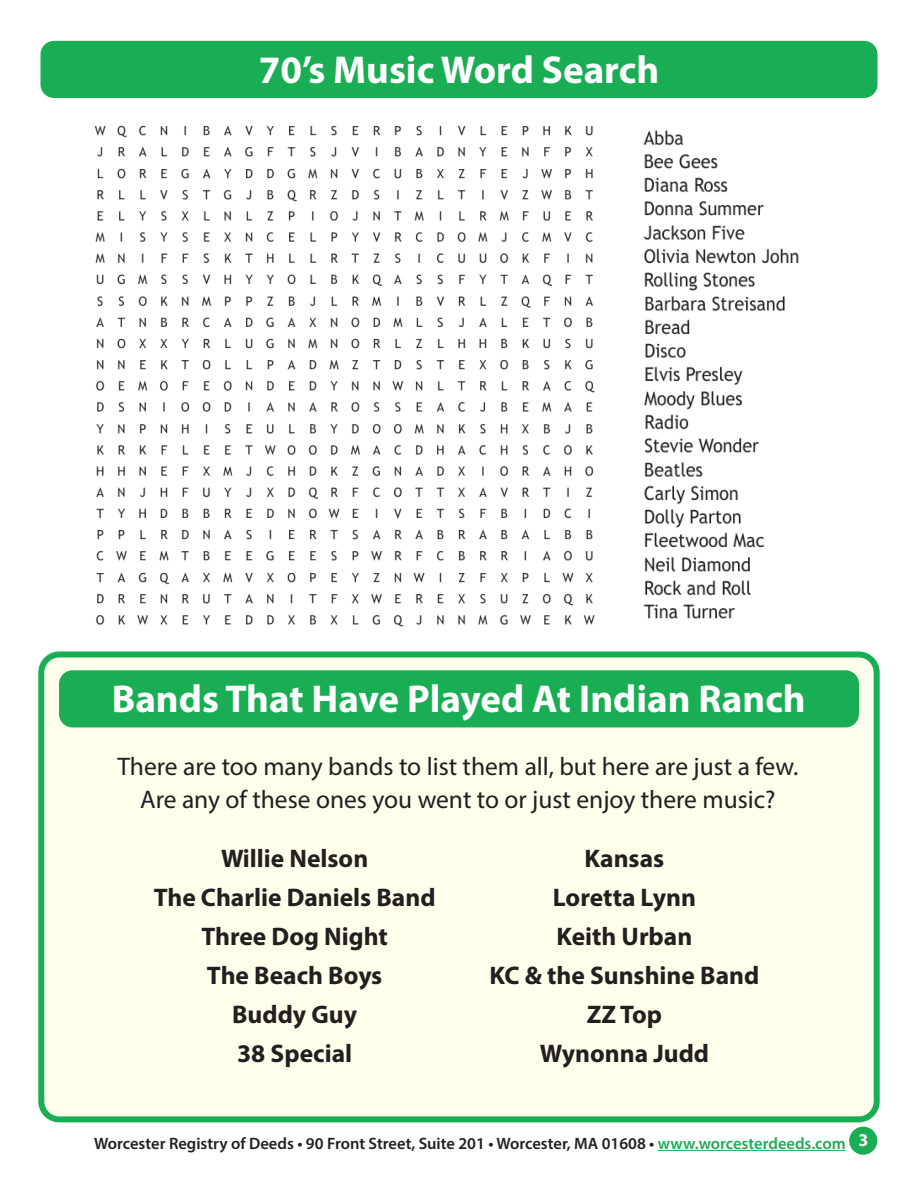
<style>
.page{position:relative;width:918px;height:1188px;background:#fff}
.page>*{position:absolute;margin:0;border:0;box-sizing:border-box;transform-origin:0 0}
.t1{font:700 39px "Myriad Pro";color:#fff}
.t2{font:700 25.5px/39px "Myriad Pro";color:#231f20;text-align:center}
.t3{font:25.5px/33px "Myriad Pro";color:#231f20;text-align:center}
.t4{font:600 16.5px "Myriad Pro";color:#231f20}
.s1{color:#19ae54}
</style>
<div class="page">
<hr style="left:658px;top:1150px;width:188px;height:1px;background:#19ae54">
<div style="left:849px;top:1127px;width:28px;height:28px;background:#19ae54;border-radius:50%"></div>
<div style="left:41px;top:41px;width:837px;height:57px;background:#19ae54;border-radius:14px"></div>
<div style="left:41px;top:654px;width:836px;height:465px;background:#ffffec;border-radius:18px"></div>
<div style="left:38px;top:651px;width:842px;height:471px;border:6px solid #19ae54;border-radius:18px"></div>
<div style="left:59px;top:670px;width:800px;height:57px;background:#19ae54;border-radius:14px"></div>
<img style="left:94px;top:125px;width:501px;height:502px">
<img style="left:643px;top:130px;width:156px;height:161px">
<img style="left:644px;top:296px;width:141px;height:157px">
<img style="left:643px;top:462px;width:121px;height:157px">
<h1 class="t1" style="left:259px;top:54px;width:402px">70’s Music Word Search</h1>
<h1 class="t1" style="left:112px;top:684px;width:696px">Bands That Have Played At Indian Ranch</h1>
<p class="t3" style="left:117px;top:752px;width:682px">There are too many bands to list them all, but here are just a few.<br>Are any of these ones you went to or just enjoy there music?</p>
<p class="t2" style="left:154px;top:841px;width:283px">Willie Nelson<br>The Charlie Daniels Band<br>Three Dog Night<br>The Beach Boys<br>Buddy Guy<br>38 Special</p>
<p class="t2" style="left:490px;top:841px;width:271px">Kansas<br>Loretta Lynn<br>Keith Urban<br>KC &amp; the Sunshine Band<br>ZZ Top<br>Wynonna Judd</p>
<p class="t4" style="left:94px;top:1137px;width:776px">Worcester Registry of Deeds • 90 Front Street, Suite 201 • Worcester, MA 01608 • <span class="s1">www.worcesterdeeds.com</span> <sup>3</sup></p>
</div>
